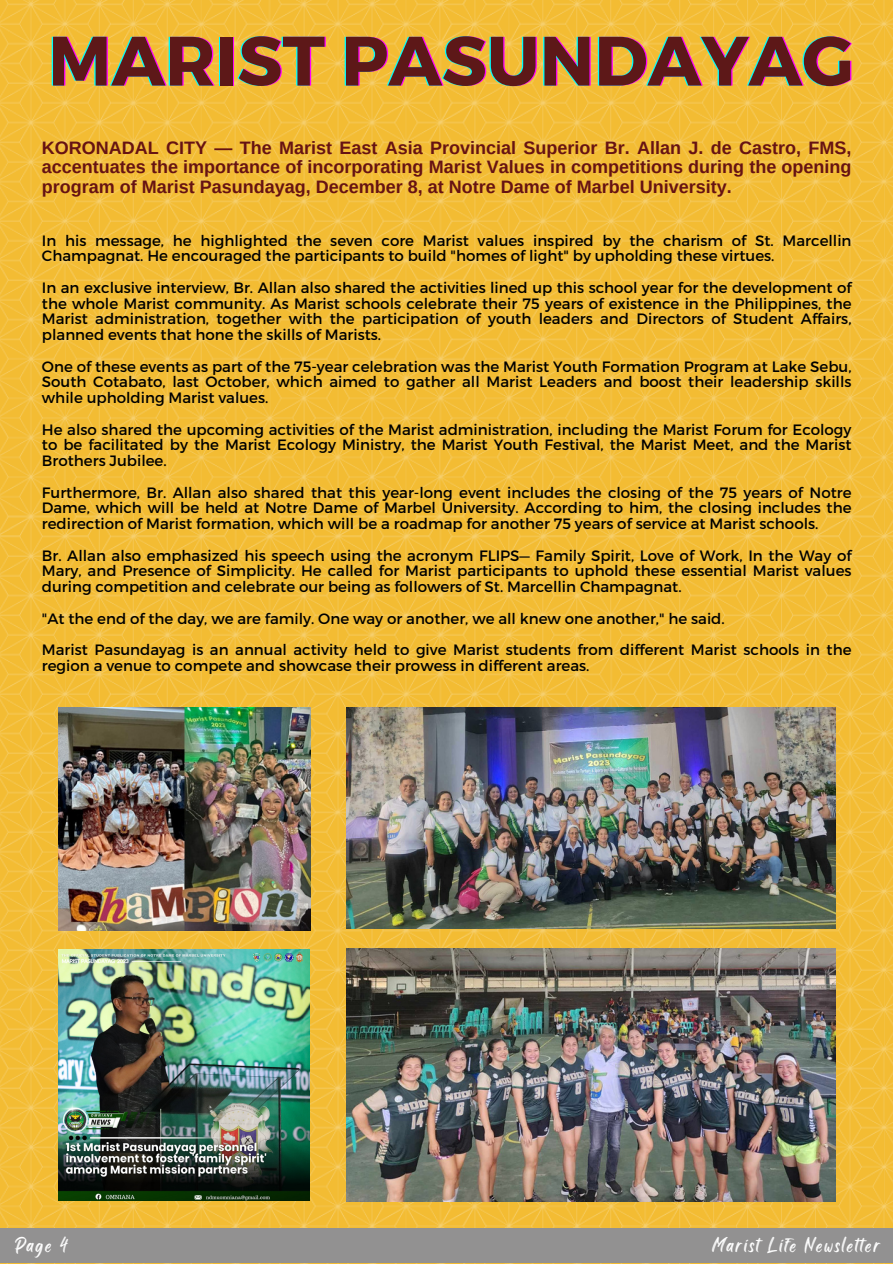
<style>
.page{position:relative;width:893px;height:1264px;background:#fff}
.page>*{position:absolute;margin:0;border:0;box-sizing:border-box;transform-origin:0 0}
.t1{font:700 69.6px "Montserrat";color:#0ff}
.t2{font:18.9px "Black Bones";letter-spacing:.1em;color:#fff}
.t3{font:700 18px/19.2px "Arimo";color:#661313;text-align:justify}
.t4{font:15px/15.8px "Montserrat";color:#000;text-align:justify}
</style>
<div class="page">
<img style="left:0;top:0;width:892px;height:1228px">
<div style="left:0;top:1228px;width:892px;height:35px;background:#929191"></div>
<img style="left:58px;top:949px;width:251px;height:251px">
<img style="left:346px;top:707px;width:489px;height:221px">
<img style="left:346px;top:948px;width:489px;height:253px">
<img style="left:58px;top:707px;width:252px;height:223px">
<p class="t1" style="left:47px;top:15px;width:807px">MARIST PASUNDAYAG</p>
<p class="t3" style="left:42px;top:138px;width:811px">KORONADAL CITY — The Marist East Asia Provincial Superior Br. Allan J. de Castro, FMS, accentuates the importance of incorporating Marist Values in competitions during the opening program of Marist Pasundayag, December 8, at Notre Dame of Marbel University.</p>
<p class="t4" style="left:42px;top:231px;width:811px">In his message, he highlighted the seven core Marist values inspired by the charism of St. Marcellin<br>Champagnat. He encouraged the participants to build "homes of light" by upholding these virtues.</p>
<p class="t4" style="left:42px;top:279px;width:811px">In an exclusive interview, Br. Allan also shared the activities lined up this school year for the development of the whole Marist community. As Marist schools celebrate their 75 years of existence in the Philippines, the Marist administration, together with the participation of youth leaders and Directors of Student Affairs, planned events that hone the skills of Marists.</p>
<p class="t4" style="left:42px;top:357px;width:811px">One of these events as part of the 75-year celebration was the Marist Youth Formation Program at Lake Sebu, South Cotabato, last October, which aimed to gather all Marist Leaders and boost their leadership skills while upholding Marist values.</p>
<p class="t4" style="left:42px;top:420px;width:811px">He also shared the upcoming activities of the Marist administration, including the Marist Forum for Ecology to be facilitated by the Marist Ecology Ministry, the Marist Youth Festival, the Marist Meet, and the Marist Brothers Jubilee.</p>
<p class="t4" style="left:42px;top:483px;width:811px">Furthermore, Br. Allan also shared that this year-long event includes the closing of the 75 years of Notre Dame, which will be held at Notre Dame of Marbel University. According to him, the closing includes the redirection of Marist formation, which will be a roadmap for another 75 years of service at Marist schools.</p>
<p class="t4" style="left:42px;top:546px;width:811px">Br. Allan also emphasized his speech using the acronym FLIPS— Family Spirit, Love of Work, In the Way of Mary, and Presence of Simplicity. He called for Marist participants to uphold these essential Marist values during competition and celebrate our being as followers of St. Marcellin Champagnat.</p>
<p class="t4" style="left:42px;top:609px;width:684px">"At the end of the day, we are family. One way or another, we all knew one another," he said.</p>
<p class="t4" style="left:42px;top:641px;width:811px">Marist Pasundayag is an annual activity held to give Marist students from different Marist schools in the region a venue to compete and showcase their prowess in different areas.</p>
<p class="t2" style="left:15px;top:1231px;width:54px">Page 4</p>
<p class="t2" style="left:712px;top:1231px;width:169px">Marist Life Newsletter</p>
</div>
